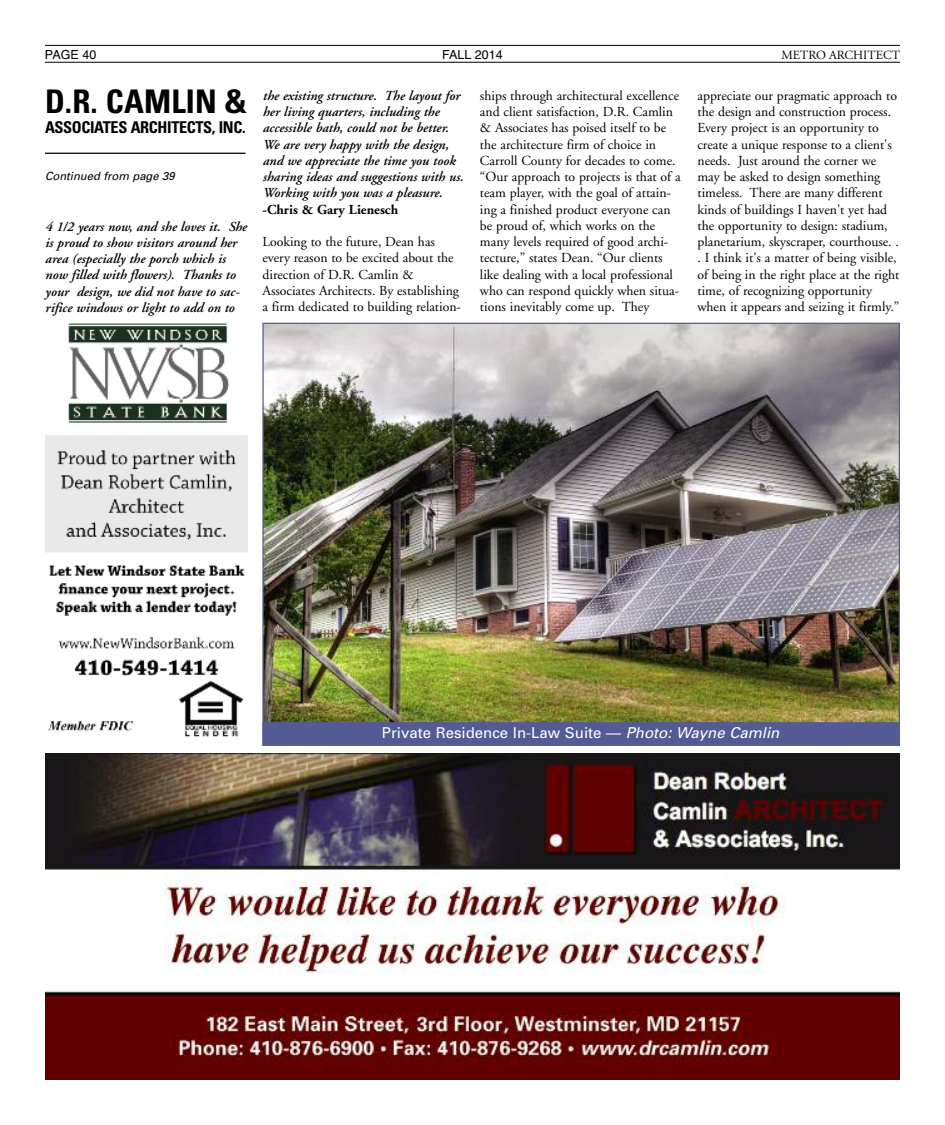
<style>
.page{position:relative;width:945px;height:1125px;background:#fff}
.page>*{position:absolute;margin:0;border:0;box-sizing:border-box;transform-origin:0 0}
.t1{font:700 condensed 32.5px "Univers";letter-spacing:.005em;color:#000}
.t2{font:700 condensed 16.25px "Univers";letter-spacing:-.02em;color:#000}
.t3{font:15px "Univers";color:#fff}
.t4{font:13.75px/16.2px "Adobe Garamond";color:#000}
.t5{font:italic 600 13.75px/16.2px "Adobe Garamond";color:#000}
.t6{font:700 13.75px "Adobe Garamond";color:#000}
.t7{font:12.5px "Helvetica";color:#000}
.t8{font:12.5px "Adobe Garamond";color:#000}
.t9{font:italic 11.25px "Univers";color:#000}
.s1{font-style:italic}
</style>
<div class="page">
<hr style="left:45px;top:45px;width:855px;height:1px;background:#000">
<hr style="left:45px;top:62px;width:855px;height:1px;background:#000">
<hr style="left:45px;top:153px;width:201px;height:1px;background:#000">
<img style="left:45px;top:754px;width:855px;height:326px">
<img style="left:45px;top:323px;width:203px;height:414px">
<img style="left:264px;top:325px;width:634px;height:397px">
<div style="left:264px;top:723px;width:635px;height:22px;background:#535a94"></div>
<div style="left:262px;top:722px;width:638px;height:24px;border:1px solid #535a94"></div>
<p class="t7" style="left:45px;top:47px;width:53px">PAGE 40</p>
<p class="t7" style="left:442px;top:47px;width:62px">FALL 2014</p>
<p class="t8" style="left:781px;top:50px;width:120px">METRO ARCHITECT</p>
<h1 class="t1" style="left:45px;top:90px;width:203px">D.R. CAMLIN &amp;</h1>
<p class="t2" style="left:45px;top:122px;width:202px">ASSOCIATES ARCHITECTS, INC.</p>
<p class="t9" style="left:45px;top:172px;width:131px">Continued from page 39</p>
<p class="t5" style="left:45px;top:219px;width:203px">4 1/2 years now, and she loves it. She is proud to show visitors around her area (especially the porch which is now filled with flowers). Thanks to your design, we did not have to sac&shy;rifice windows or light to add on to</p>
<p class="t5" style="left:262px;top:89px;width:202px">the existing structure. The layout for her living quarters, including the accessible bath, could not be better.<br>We are very happy with the design, and we appreciate the time you took sharing ideas and suggestions with us.<br>Working with you was a pleasure.</p>
<p class="t6" style="left:262px;top:204px;width:137px">-Chris &amp; Gary Lienesch</p>
<p class="t4" style="left:262px;top:235px;width:200px">Looking to the future, Dean has every reason to be excited about the direction of D.R. Camlin &amp; Associates Architects. By establishing a firm dedicated to building relation-</p>
<p class="t4" style="left:480px;top:89px;width:202px">ships through architectural excellence and client satisfaction, D.R. Camlin &amp; Associates has poised itself to be the architecture firm of choice in Carroll County for decades to come. “Our approach to projects is that of a team player, with the goal of attain&shy;ing a finished product everyone can be proud of, which works on the many levels required of good archi&shy;tecture,” states Dean. “Our clients like dealing with a local professional who can respond quickly when situa&shy;tions inevitably come up. They</p>
<p class="t4" style="left:697px;top:89px;width:204px">appreciate our pragmatic approach to the design and construction process.<br>Every project is an opportunity to create a unique response to a client's needs. Just around the corner we may be asked to design something timeless. There are many different kinds of buildings I haven't yet had the opportunity to design: stadium, planetarium, skyscraper, courthouse. . . I think it's a matter of being visible, of being in the right place at the right time, of recognizing opportunity when it appears and seizing it firmly.”</p>
<p class="t3" style="left:382px;top:727px;width:399px">Private Residence In-Law Suite — <span class="s1">Photo: Wayne Camlin</span></p>
</div>
